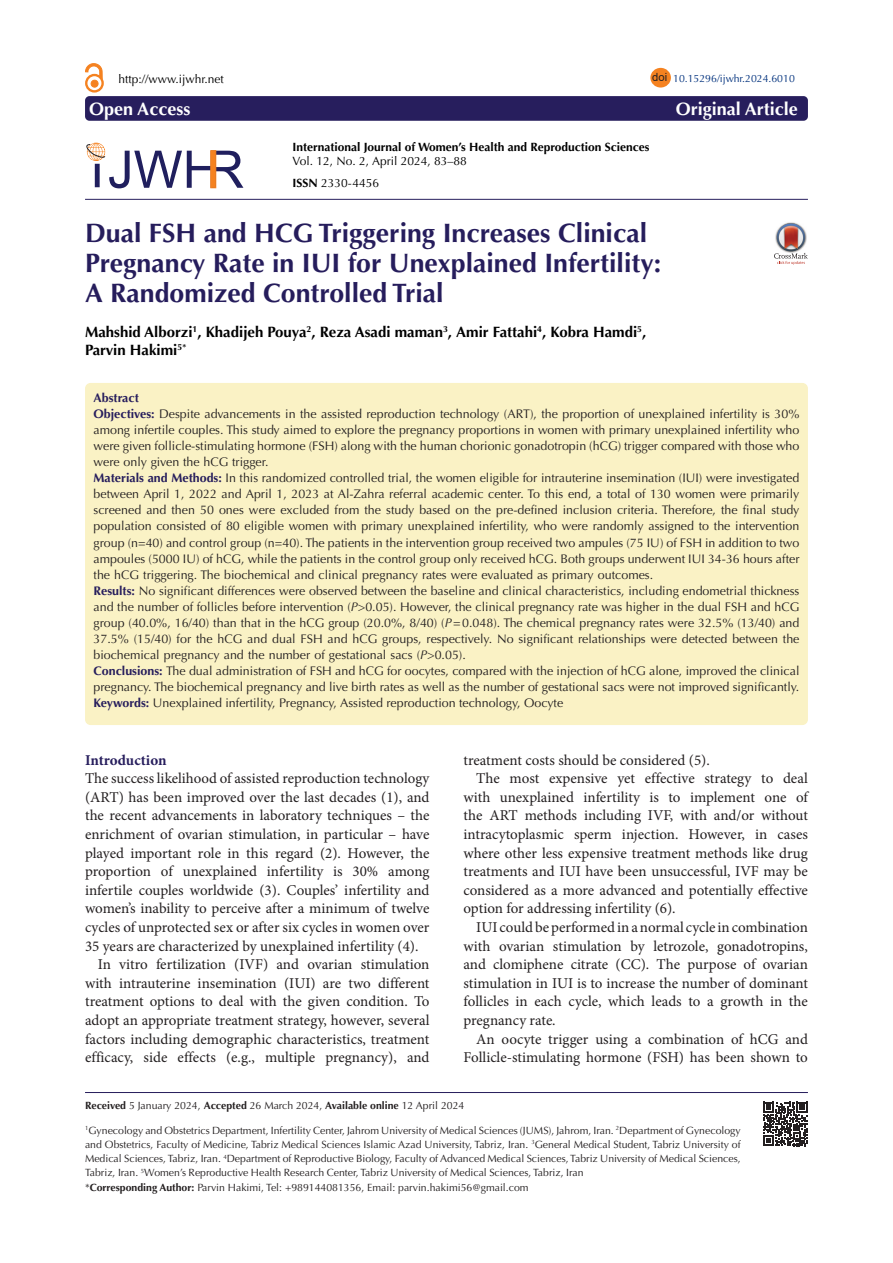
<style>
.page{position:relative;width:893px;height:1263px;background:#fff}
.page>*{position:absolute;margin:0;border:0;box-sizing:border-box;transform-origin:0 0}
.Pa3{font:700 26.7px/30px "Optima LT Std";color:#261d5c}
.t1{font:700 18px "Optima LT Std";color:#fff}
.t2{font:15px/18.6px "Minion Pro";color:#231f20;text-align:justify}
.t3{font:700 15px/18px "Optima LT Std";color:#000}
.t4{font:700 15px "Minion Pro";letter-spacing:-.005em;color:#271e5d}
.t5{font:12.45px/16px "Optima LT Std";color:#231f20;text-align:justify}
.t6{font:700 12.45px "Optima LT Std";color:#261d5c}
.t7{font:12px "Optima LT Std";color:#000}
.t8{font:700 12px "Optima LT Std";color:#000}
.t9{font:11.25px "Arial";color:#231f20}
.t10{font:10.5px/14.2px "Optima LT Std";color:#231f20;text-align:justify}
.t11{font:10.5px "Optima LT Std";color:#00317d}
.s1{font-weight:700}
.s2{font-weight:700;color:#261d5c}
.s3{font-style:italic}
</style>
<div class="page">
<div style="left:85px;top:383px;width:723px;height:342px;background:#faf2c5;border-radius:6px"></div>
<div style="left:85px;top:96px;width:723px;height:25px;background:#271e5d;border-radius:4px"></div>
<hr style="left:85px;top:199px;width:723px;height:1px;background:#271e5d">
<div style="left:650px;top:68px;width:21px;height:20px;background:#f58220;border-radius:50%"></div>
<div style="left:91px;top:80px;width:7px;height:7px;background:#f58220;border-radius:50%"></div>
<div style="left:91px;top:80px;width:7px;height:7px;border:1px solid #f58220;border-radius:50%"></div>
<div style="left:85px;top:74px;width:19px;height:19px;border:2px solid #f58220;border-radius:50%"></div>
<svg style="left:85px;top:63px;width:17px;height:16px"></svg>
<hr style="left:85px;top:1092px;width:723px;height:1px;background:#261d5c">
<svg style="left:763px;top:1102px;width:44px;height:44px"></svg>
<svg style="left:774px;top:223px;width:34px;height:42px"></svg>
<svg style="left:86px;top:143px;width:157px;height:45px"></svg>
<svg style="left:211px;top:150px;width:5px;height:38px"></svg>
<p class="t7" style="left:118px;top:72px;width:107px">http://www.ijwhr.net</p>
<p class="t9" style="left:652px;top:70px;width:17px">doi</p>
<p class="t11" style="left:673px;top:72px;width:123px">10.15296/ijwhr.2024.6010</p>
<p class="t1" style="left:89px;top:98px;width:103px">Open Access</p>
<p class="t1" style="left:676px;top:98px;width:124px">Original Article</p>
<p class="t8" style="left:293px;top:140px;width:358px">International Journal of Women’s Health and Reproduction Sciences</p>
<p class="t7" style="left:293px;top:154px;width:176px">Vol. 12, No. 2, April 2024, 83–88</p>
<p class="t7" style="left:293px;top:176px;width:88px"><span class="s1">ISSN</span> 2330-4456</p>
<p class="Pa3" style="left:85px;top:218px;width:578px">Dual FSH and HCG Triggering Increases Clinical<br>Pregnancy Rate in IUI for Unexplained Infertility:<br>A Randomized Controlled Trial</p>
<p class="t3" style="left:85px;top:323px;width:563px">Mahshid Alborzi<sup>1</sup>, Khadijeh Pouya<sup>2</sup>, Reza Asadi maman<sup>3</sup>, Amir Fattahi<sup>4</sup>, Kobra Hamdi<sup>5</sup>,<br>Parvin Hakimi<sup>5*</sup></p>
<p class="t6" style="left:94px;top:391px;width:47px">Abstract</p>
<p class="t5" style="left:94px;top:406px;width:707px"><span class="s2">Objectives:</span> Despite advancements in the assisted reproduction technology (ART), the proportion of unexplained infertility is 30% among infertile couples. This study aimed to explore the pregnancy proportions in women with primary unexplained infertility who were given follicle-stimulating hormone (FSH) along with the human chorionic gonadotropin (hCG) trigger compared with those who were only given the hCG trigger.</p>
<p class="t5" style="left:94px;top:470px;width:707px"><span class="s2">Materials and Methods:</span> In this randomized controlled trial, the women eligible for intrauterine insemination (IUI) were investigated between April 1, 2022 and April 1, 2023 at Al-Zahra referral academic center. To this end, a total of 130 women were primarily screened and then 50 ones were excluded from the study based on the pre-defined inclusion criteria. Therefore, the final study population consisted of 80 eligible women with primary unexplained infertility, who were randomly assigned to the intervention group (n=40) and control group (n=40). The patients in the intervention group received two ampules (75 IU) of FSH in addition to two ampoules (5000 IU) of hCG, while the patients in the control group only received hCG. Both groups underwent IUI 34-36 hours after the hCG triggering. The biochemical and clinical pregnancy rates were evaluated as primary outcomes.</p>
<p class="t5" style="left:94px;top:583px;width:707px"><span class="s2">Results:</span> No significant differences were observed between the baseline and clinical characteristics, including endometrial thickness and the number of follicles before intervention (<span class="s3">P</span>&gt;0.05). However, the clinical pregnancy rate was higher in the dual FSH and hCG group (40.0%, 16/40) than that in the hCG group (20.0%, 8/40) (<span class="s3">P</span>=0.048). The chemical pregnancy rates were 32.5% (13/40) and 37.5% (15/40) for the hCG and dual FSH and hCG groups, respectively. No significant relationships were detected between the biochemical pregnancy and the number of gestational sacs (<span class="s3">P</span>&gt;0.05).</p>
<p class="t5" style="left:94px;top:663px;width:707px"><span class="s2">Conclusions:</span> The dual administration of FSH and hCG for oocytes, compared with the injection of hCG alone, improved the clinical pregnancy. The biochemical pregnancy and live birth rates as well as the number of gestational sacs were not improved significantly.</p>
<p class="t5" style="left:94px;top:695px;width:471px"><span class="s2">Keywords:</span> Unexplained infertility, Pregnancy, Assisted reproduction technology, Oocyte</p>
<p class="t4" style="left:85px;top:749px;width:83px">Introduction</p>
<p class="t2" style="left:85px;top:769px;width:346px">The success likelihood of assisted reproduction technology (ART) has been improved over the last decades (1), and the recent advancements in laboratory techniques – the enrichment of ovarian stimulation, in particular – have played important role in this regard (2). However, the proportion of unexplained infertility is 30% among infertile couples worldwide (3). Couples’ infertility and women’s inability to perceive after a minimum of twelve cycles of unprotected sex or after six cycles in women over 35 years are characterized by unexplained infertility (4).</p>
<p class="t2" style="left:85px;top:955px;width:346px;text-indent:13px">In vitro fertilization (IVF) and ovarian stimulation with intrauterine insemination (IUI) are two different treatment options to deal with the given condition. To adopt an appropriate treatment strategy, however, several factors including demographic characteristics, treatment efficacy, side effects (e.g., multiple pregnancy), and</p>
<p class="t2" style="left:463px;top:751px;width:248px">treatment costs should be considered (5).</p>
<p class="t2" style="left:463px;top:769px;width:346px;text-indent:13px">The most expensive yet effective strategy to deal with unexplained infertility is to implement one of the ART methods including IVF, with and/or without intracytoplasmic sperm injection. However, in cases where other less expensive treatment methods like drug treatments and IUI have been unsuccessful, IVF may be considered as a more advanced and potentially effective option for addressing infertility (6).</p>
<p class="t2" style="left:463px;top:918px;width:346px;text-indent:13px">IUI could be performed in a normal cycle in combination with ovarian stimulation by letrozole, gonadotropins, and clomiphene citrate (CC). The purpose of ovarian stimulation in IUI is to increase the number of dominant follicles in each cycle, which leads to a growth in the pregnancy rate.</p>
<p class="t2" style="left:463px;top:1030px;width:346px;text-align:right">An oocyte trigger using a combination of hCG and<br>Follicle-stimulating hormone (FSH) has been shown to</p>
<p class="t10" style="left:85px;top:1099px;width:381px"><span class="s1">Received</span> 5 January 2024, <span class="s1">Accepted</span> 26 March 2024, <span class="s1">Available online</span> 12 April 2024</p>
<p class="t10" style="left:85px;top:1123px;width:657px"><sup>1</sup>Gynecology and Obstetrics Department, Infertility Center, Jahrom University of Medical Sciences (JUMS), Jahrom, Iran. <sup>2</sup>Department of Gynecology and Obstetrics, Faculty of Medicine, Tabriz Medical Sciences Islamic Azad University, Tabriz, Iran. <sup>3</sup>General Medical Student, Tabriz University of Medical Sciences, Tabriz, Iran. <sup>4</sup>Department of Reproductive Biology, Faculty of Advanced Medical Sciences, Tabriz University of Medical Sciences, Tabriz, Iran. <sup>5</sup>Women’s Reproductive Health Research Center, Tabriz University of Medical Sciences, Tabriz, Iran</p>
<p class="t10" style="left:85px;top:1180px;width:445px">*<span class="s1">Corresponding Author:</span> Parvin Hakimi, Tel: +989144081356, Email: parvin.hakimi56@gmail.com</p>
</div>
